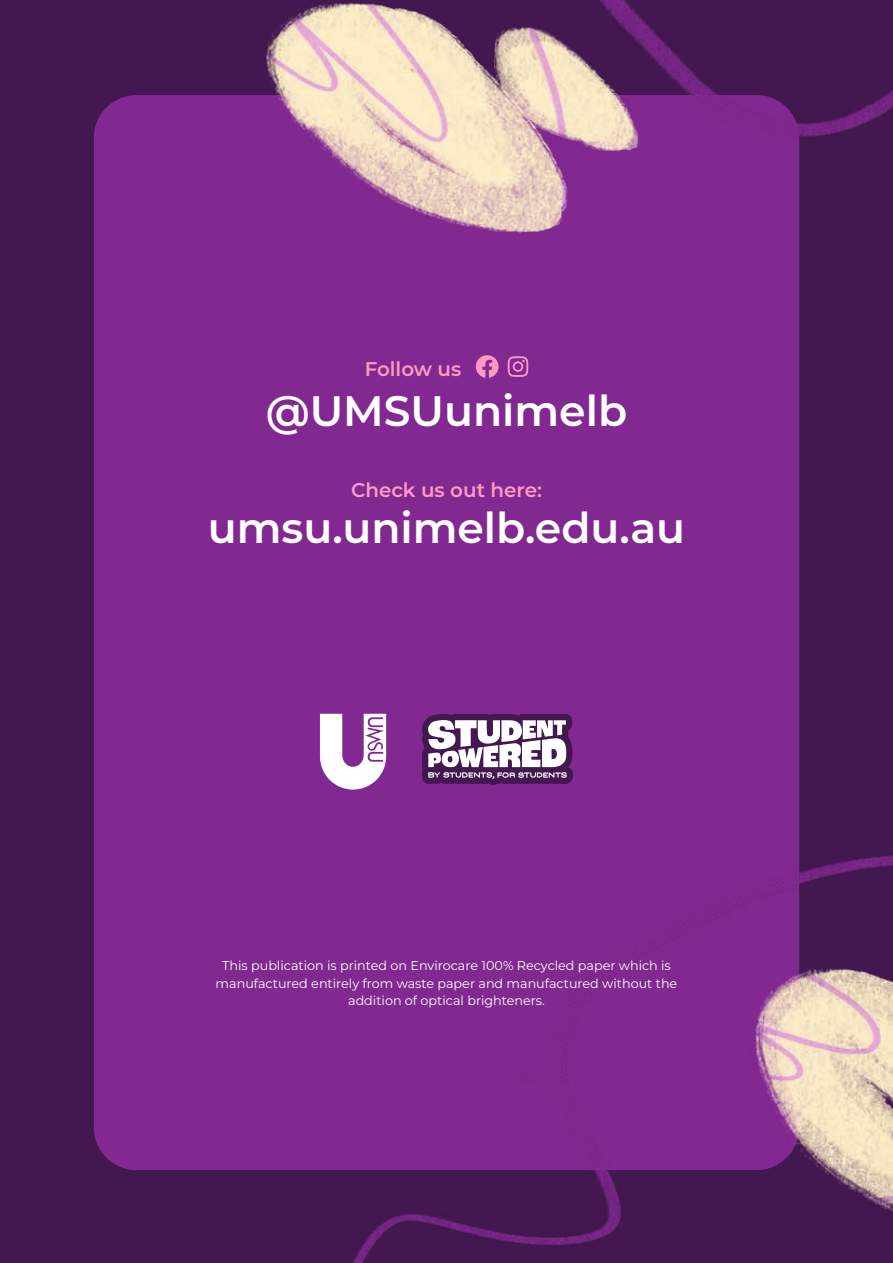
<style>
.page{position:relative;width:893px;height:1263px;background:#fff}
.page>*{position:absolute;margin:0;border:0;box-sizing:border-box;transform-origin:0 0}
.t1{font:600 42.45px "Montserrat";color:#fff}
.t2{font:600 19.8px "Montserrat";color:#fd9ac2}
.t3{font:12.75px/17.7px "Montserrat";color:#fff;text-align:center}
</style>
<div class="page">
<img style="left:0;top:0;width:893px;height:1263px">
<svg style="left:422px;top:714px;width:151px;height:71px"></svg>
<svg style="left:320px;top:714px;width:66px;height:76px"></svg>
<svg style="left:476px;top:355px;width:52px;height:23px"></svg>
<h2 class="t2" style="left:365px;top:356px;width:98px">Follow us</h2>
<h1 class="t1" style="left:266px;top:383px;width:363px">@UMSUunimelb</h1>
<h2 class="t2" style="left:351px;top:477px;width:192px">Check us out here:</h2>
<h1 class="t1" style="left:208px;top:500px;width:479px">umsu.unimelb.edu.au</h1>
<p class="t3" style="left:216px;top:956px;width:463px">This publication is printed on Envirocare 100% Recycled paper which is manufactured entirely from waste paper and manufactured without the addition of optical brighteners.</p>
</div>
